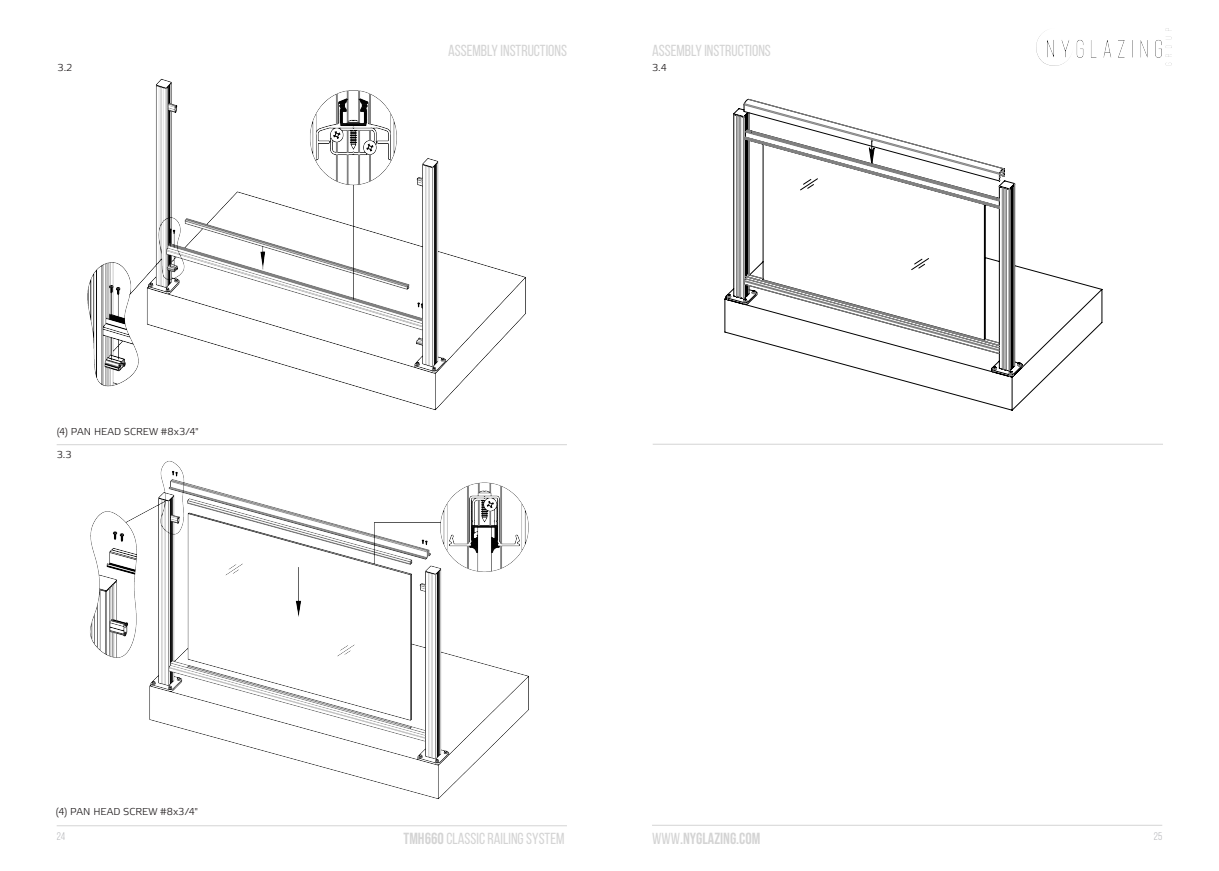
<style>
.page{position:relative;width:1219px;height:871px;background:#fff}
.page>*{position:absolute;margin:0;border:0;box-sizing:border-box;transform-origin:0 0}
.t1{font:16px "Bebas Neue";color:#d4d4d4}
.t2{font:16px "Bebas Neue";color:#d4d4d4}
.t3{font:11px "Bebas Neue";color:#b0b1b5}
.Абзац_24{font:10px "Etelka Light Pro";color:#231f20}
.s1{font-style:inherit}
</style>
<div class="page">
<hr style="left:652px;top:824px;width:510px;height:1px;background:#d4d4d4">
<hr style="left:57px;top:825px;width:510px;height:1px;background:#d4d4d4">
<hr style="left:57px;top:444px;width:510px;height:1px;background:#d4d4d4">
<hr style="left:653px;top:444px;width:510px;height:1px;background:#d4d4d4">
<img style="left:87px;top:79px;width:439px;height:332px">
<svg style="left:724px;top:98px;width:379px;height:313px"></svg>
<svg style="left:727px;top:99px;width:295px;height:278px"></svg>
<img style="left:90px;top:461px;width:439px;height:338px">
<img style="left:1036px;top:29px;width:135px;height:36px">
<p class="Абзац_24" style="left:58px;top:62px;width:16px">3.2</p>
<p class="Абзац_24" style="left:57px;top:425px;width:143px">(4) PAN HEAD SCREW #8x3/4"</p>
<p class="Абзац_24" style="left:57px;top:449px;width:16px">3.3</p>
<p class="Абзац_24" style="left:56px;top:806px;width:143px">(4) PAN HEAD SCREW #8x3/4"</p>
<p class="t1" style="left:448px;top:42px;width:120px">ASSEMBLY INSTRUCTIONS</p>
<p class="t1" style="left:652px;top:42px;width:120px">ASSEMBLY INSTRUCTIONS</p>
<p class="Абзац_24" style="left:652px;top:62px;width:16px">3.4</p>
<p class="t1" style="left:404px;top:829px;width:162px"><span class="s1">TMH660</span> CLASSIC RAILING SYSTEM</p>
<p class="t2" style="left:652px;top:829px;width:110px"><span class="s1">WWW</span>.NYGLAZING.COM</p>
<p class="t3" style="left:57px;top:830px;width:10px">24</p>
<p class="t3" style="left:1154px;top:830px;width:10px">25</p>
</div>
